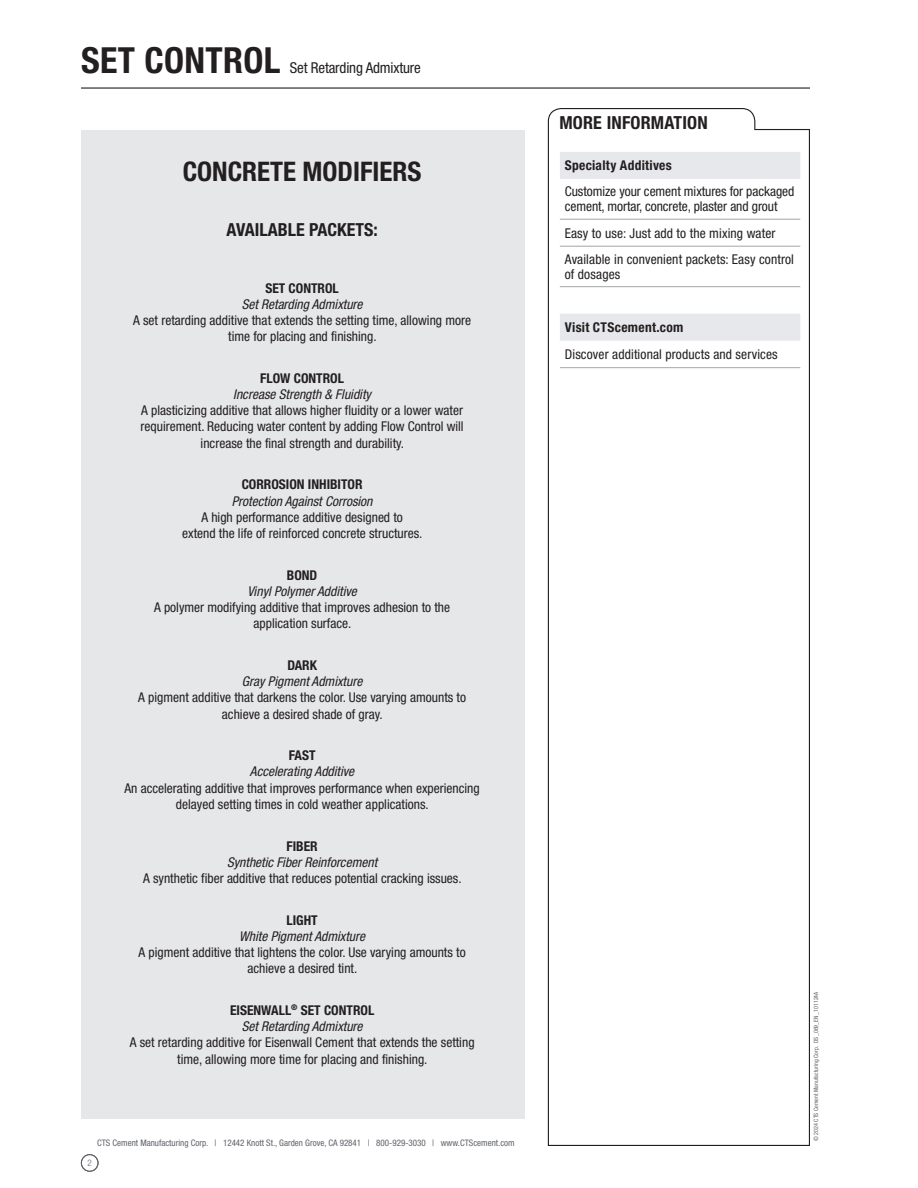
<style>
.page{position:relative;width:918px;height:1188px;background:#fff}
.page>*{position:absolute;margin:0;border:0;box-sizing:border-box;transform-origin:0 0}
.t1{font:700 condensed 36px "Helvetica Neue LT Std";letter-spacing:.01em;color:#231f20}
.t2{font:700 condensed 27px "Helvetica Neue LT Std";color:#231f20}
.t3{font:700 condensed 18px "Helvetica Neue LT Std";color:#231f20}
.t4{font:condensed 15px "Helvetica Neue LT Std";letter-spacing:-.01em;color:#231f20}
.t5{font:condensed 13.5px/16.2px "Helvetica Neue LT Std";color:#231f20;text-align:center}
.t6{font:italic condensed 13.5px/16.2px "Helvetica Neue LT Std";color:#231f20;text-align:center}
.t7{font:700 condensed 13.5px "Helvetica Neue LT Std";color:#231f20}
.t8{font:700 condensed 13.5px "Helvetica Neue LT Std";letter-spacing:.02em;color:#231f20}
.t9{font:condensed 9px "Helvetica Neue LT Std";color:#5f6369}
.t10{font:300 condensed 9px "Helvetica Neue LT Std";color:#5f6369}
.t11{font:condensed 6px "Helvetica Neue LT Std";letter-spacing:.01em;color:#5f6369}
.s1{font-weight:700;font-style:normal}
</style>
<div class="page">
<hr style="left:81px;top:87px;width:729px;height:2px;background:#231f20">
<svg style="left:547px;top:108px;width:263px;height:1038px"></svg>
<div style="left:81px;top:130px;width:444px;height:988px;background:#e6e7e9"></div>
<div style="left:81px;top:1154px;width:17px;height:18px;border:1px solid #5f6369;border-radius:50%"></div>
<svg style="left:560px;top:152px;width:240px;height:189px"></svg>
<hr style="left:560px;top:219px;width:240px;height:1px;background:#a2a5aa">
<hr style="left:560px;top:246px;width:240px;height:1px;background:#a2a5aa">
<hr style="left:560px;top:367px;width:240px;height:1px;background:#a2a5aa">
<hr style="left:560px;top:286px;width:240px;height:1px;background:#a2a5aa">
<h1 class="t1" style="left:81px;top:39px;width:201px">SET CONTROL</h1>
<p class="t4" style="left:290px;top:59px;width:133px">Set Retarding Admixture</p>
<h2 class="t2" style="left:183px;top:155px;width:240px">CONCRETE MODIFIERS</h2>
<h3 class="t3" style="left:226px;top:219px;width:153px">AVAILABLE PACKETS:</h3>
<p class="t7" style="left:265px;top:280px;width:75px">SET CONTROL</p>
<p class="t6" style="left:242px;top:296px;width:122px">Set Retarding Admixture</p>
<p class="t5" style="left:133px;top:312px;width:339px">A set retarding additive that extends the setting time, allowing more time for placing and finishing.</p>
<p class="t7" style="left:260px;top:370px;width:85px">FLOW CONTROL</p>
<p class="t6" style="left:233px;top:387px;width:139px">Increase Strength &amp; Fluidity</p>
<p class="t5" style="left:141px;top:402px;width:325px">A plasticizing additive that allows higher fluidity or a lower water requirement. Reducing water content by adding Flow Control will increase the final strength and durability.</p>
<p class="t7" style="left:242px;top:476px;width:122px">CORROSION INHIBITOR</p>
<p class="t6" style="left:232px;top:493px;width:142px">Protection Against Corrosion</p>
<p class="t5" style="left:182px;top:509px;width:242px">A high performance additive designed to<br>extend the life of reinforced concrete structures.</p>
<p class="t7" style="left:287px;top:567px;width:32px">BOND</p>
<p class="t6" style="left:247px;top:583px;width:111px">Vinyl Polymer Additive</p>
<p class="t5" style="left:154px;top:599px;width:298px">A polymer modifying additive that improves adhesion to the application surface.</p>
<p class="t7" style="left:287px;top:657px;width:31px">DARK</p>
<p class="t6" style="left:242px;top:674px;width:122px">Gray Pigment Admixture</p>
<p class="t5" style="left:138px;top:689px;width:329px">A pigment additive that darkens the color. Use varying amounts to achieve a desired shade of gray.</p>
<p class="t7" style="left:289px;top:747px;width:28px">FAST</p>
<p class="t6" style="left:250px;top:764px;width:106px">Accelerating Additive</p>
<p class="t5" style="left:125px;top:780px;width:357px">An accelerating additive that improves performance when experiencing delayed setting times in cold weather applications.</p>
<p class="t7" style="left:287px;top:838px;width:33px">FIBER</p>
<p class="t6" style="left:227px;top:854px;width:152px">Synthetic Fiber Reinforcement</p>
<p class="t5" style="left:143px;top:870px;width:320px">A synthetic fiber additive that reduces potential cracking issues.</p>
<p class="t7" style="left:287px;top:912px;width:33px">LIGHT</p>
<p class="t6" style="left:239px;top:928px;width:127px">White Pigment Admixture</p>
<p class="t5" style="left:139px;top:944px;width:329px">A pigment additive that lightens the color. Use varying amounts to achieve a desired tint.</p>
<p class="t6" style="left:230px;top:1002px;width:146px"><span class="s1">EISENWALL</span><sup>®</sup> <span class="s1">SET CONTROL<br></span>Set Retarding Admixture</p>
<p class="t5" style="left:130px;top:1034px;width:346px">A set retarding additive for Eisenwall Cement that extends the setting time, allowing more time for placing and finishing.</p>
<p class="t9" style="left:97px;top:1137px;width:419px">CTS Cement Manufacturing Corp. | 12442 Knott St., Garden Grove, CA 92841 | 800-929-3030 | www.CTScement.com</p>
<p class="t10" style="left:88px;top:1158px;width:6px">2</p>
<h3 class="t3" style="left:559px;top:112px;width:150px">MORE INFORMATION</h3>
<p class="t8" style="left:565px;top:157px;width:108px">Specialty Additives</p>
<p class="t5" style="left:565px;top:184px;width:231px;line-height:14.5px;text-align:left">Customize your cement mixtures for packaged cement, mortar, concrete, plaster and grout</p>
<p class="t5" style="left:565px;top:219px;width:231px;line-height:26.4px;text-align:left">Easy to use: Just add to the mixing water<br>Available in convenient packets: Easy control</p>
<p class="t5" style="left:565px;top:266px;width:57px">of dosages</p>
<p class="t8" style="left:565px;top:319px;width:120px">Visit CTScement.com</p>
<p class="t5" style="left:565px;top:346px;width:215px">Discover additional products and services</p>
<p class="t11" style="left:812px;top:1141px;width:151px;rotate:-90deg">© 2024 CTS Cement Manufacturing Corp. DS_069_EN_101124A</p>
</div>
